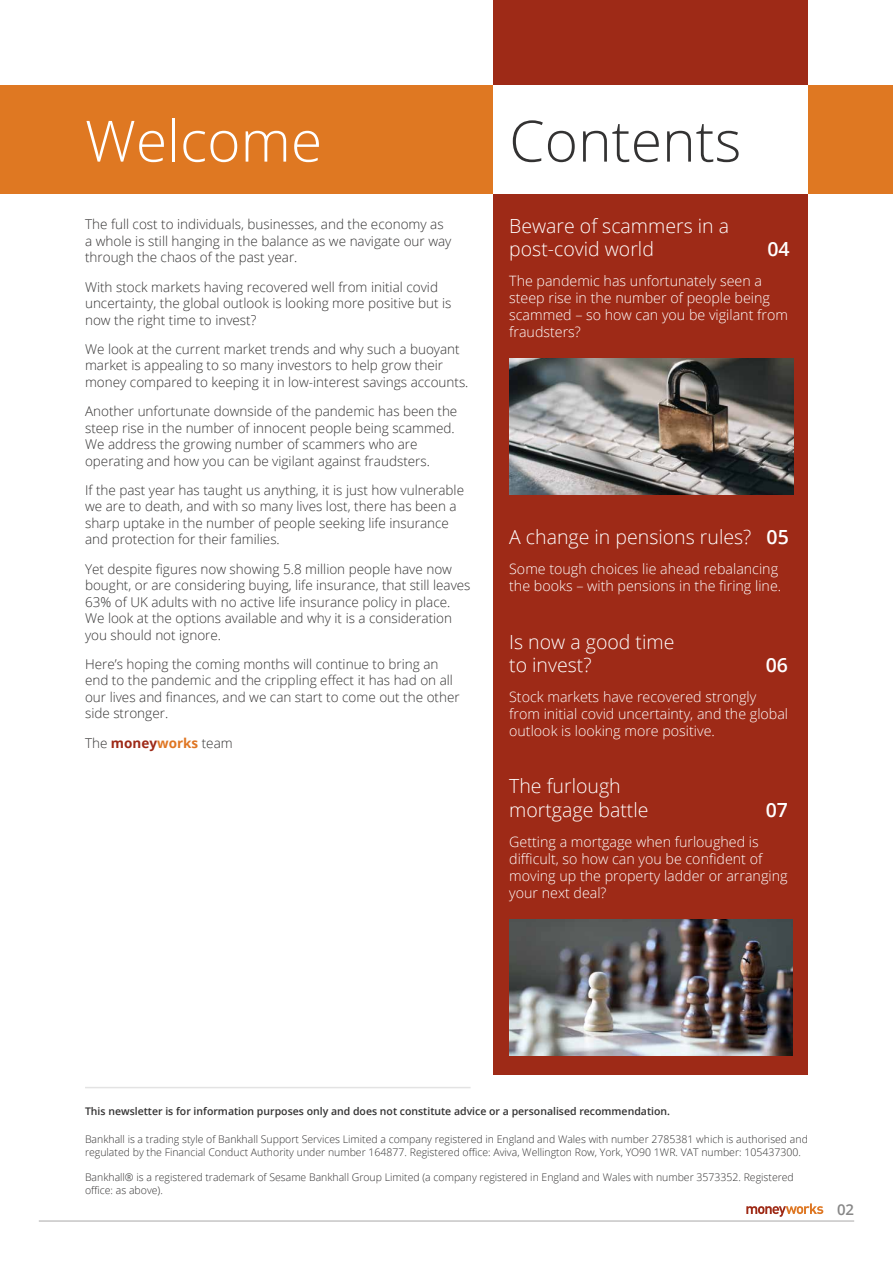
<style>
.page{position:relative;width:893px;height:1263px;background:#fff}
.page>*{position:absolute;margin:0;border:0;box-sizing:border-box;transform-origin:0 0}
.t1{font:300 57px "Open Sans";color:#333232}
.t2{font:300 57px "Open Sans";color:#fff}
.t3{font:300 19.5px/23.4px "Open Sans";color:#fff}
.t4{font:600 19.5px "Open Sans";color:#fff}
.t5{font:600 15px "Open Sans";color:#878787}
.t6{font:300 14.25px/17.1px "Open Sans";color:#fff}
.t7{font:300 13.5px/16.5px "Open Sans";color:#333232}
.t8{font:300 10.5px/12.6px "Open Sans";color:#333232}
.t9{font:600 10.5px "Open Sans";color:#333232}
.s1{font-weight:700;color:#9e2a18}
.s2{font-weight:700;color:#df7623}
.s3{font-weight:600}
</style>
<div class="page">
<div style="left:493px;top:0;width:315px;height:1075px;background:#9e2a17"></div>
<div style="left:0;top:85px;width:893px;height:108px;background:#df7822"></div>
<div style="left:493px;top:85px;width:315px;height:108px;background:#fff"></div>
<hr style="left:39px;top:1220px;width:815px;height:1px;background:#b3b2b2">
<hr style="left:85px;top:1087px;width:386px;height:1px;background:#e3e3e3">
<svg style="left:746px;top:1203px;width:77px;height:14px"></svg>
<img style="left:509px;top:358px;width:284px;height:136px">
<img style="left:509px;top:919px;width:283px;height:136px">
<h1 class="t2" style="left:85px;top:102px;width:239px">Welcome</h1>
<h1 class="t1" style="left:509px;top:102px;width:234px">Contents</h1>
<p class="t7" style="left:85px;top:216px;width:368px">The full cost to individuals, businesses, and the economy as a whole is still hanging in the balance as we navigate our way through the chaos of the past year.</p>
<p class="t7" style="left:85px;top:278px;width:368px">With stock markets having recovered well from initial covid uncertainty, the global outlook is looking more positive but is now the right time to invest?</p>
<p class="t7" style="left:85px;top:340px;width:385px">We look at the current market trends and why such a buoyant market is appealing to so many investors to help grow their money compared to keeping it in low-interest savings accounts.</p>
<p class="t7" style="left:85px;top:403px;width:374px">Another unfortunate downside of the pandemic has been the steep rise in the number of innocent people being scammed.<br>We address the growing number of scammers who are operating and how you can be vigilant against fraudsters.</p>
<p class="t7" style="left:85px;top:481px;width:380px">If the past year has taught us anything, it is just how vulnerable we are to death, and with so many lives lost, there has been a sharp uptake in the number of people seeking life insurance and protection for their families.</p>
<p class="t7" style="left:85px;top:560px;width:387px">Yet despite figures now showing 5.8 million people have now bought, or are considering buying, life insurance, that still leaves 63% of UK adults with no active life insurance policy in place.<br>We look at the options available and why it is a consideration you should not ignore.</p>
<p class="t7" style="left:85px;top:655px;width:376px">Here’s hoping the coming months will continue to bring an end to the pandemic and the crippling effect it has had on all our lives and finances, and we can start to come out the other side stronger.</p>
<p class="t7" style="left:85px;top:734px;width:149px">The <span class="s1">money</span><span class="s2">works</span> team</p>
<h2 class="t3" style="left:509px;top:214px;width:221px">Beware of scammers in a post-covid world</h2>
<h2 class="t4" style="left:767px;top:236px;width:24px">04</h2>
<p class="t6" style="left:509px;top:272px;width:280px">The pandemic has unfortunately seen a steep rise in the number of people being scammed – so how can you be vigilant from fraudsters?</p>
<h2 class="t3" style="left:509px;top:525px;width:281px">A change in pensions rules? <span class="s3">05</span></h2>
<p class="t6" style="left:509px;top:560px;width:273px">Some tough choices lie ahead rebalancing the books – with pensions in the firing line.</p>
<h2 class="t3" style="left:509px;top:629px;width:167px">Is now a good time to invest?</h2>
<h2 class="t4" style="left:766px;top:651px;width:24px">06</h2>
<p class="t6" style="left:509px;top:688px;width:280px">Stock markets have recovered strongly from initial covid uncertainty, and the global outlook is looking more positive.</p>
<h2 class="t3" style="left:509px;top:774px;width:141px">The furlough mortgage battle</h2>
<h2 class="t4" style="left:766px;top:796px;width:24px">07</h2>
<p class="t6" style="left:509px;top:832px;width:280px">Getting a mortgage when furloughed is difficult, so how can you be confident of moving up the property ladder or arranging your next deal?</p>
<p class="t9" style="left:85px;top:1104px;width:586px">This newsletter is for information purposes only and does not constitute advice or a personalised recommendation.</p>
<p class="t8" style="left:85px;top:1133px;width:724px">Bankhall is a trading style of Bankhall Support Services Limited a company registered in England and Wales with number 2785381 which is authorised and regulated by the Financial Conduct Authority under number 164877. Registered office: Aviva, Wellington Row, York, YO90 1WR. VAT number: 105437300.</p>
<p class="t8" style="left:85px;top:1171px;width:710px">Bankhall® is a registered trademark of Sesame Bankhall Group Limited (a company registered in England and Wales with number 3573352. Registered office: as above).</p>
<p class="t5" style="left:837px;top:1199px;width:19px">02</p>
</div>
